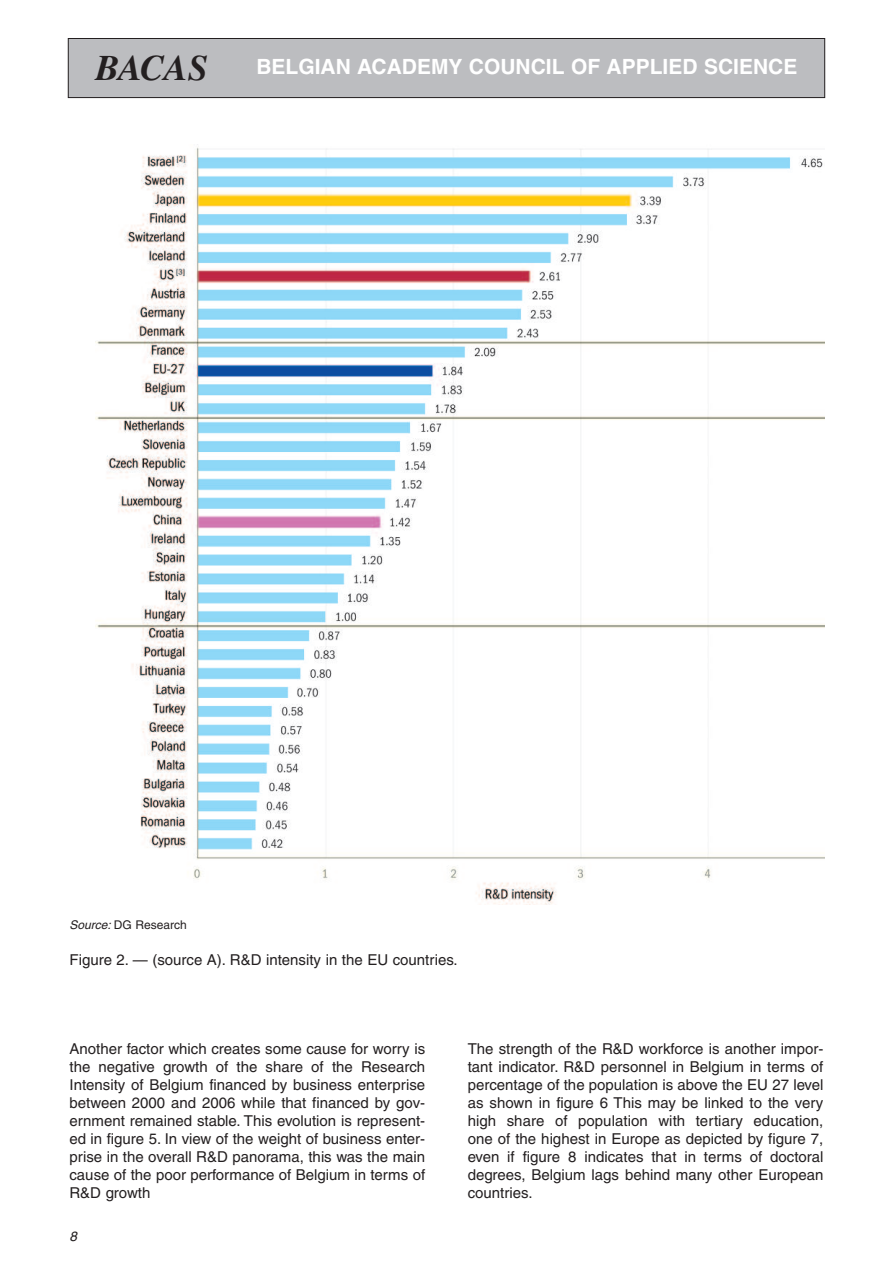
<style>
.page{position:relative;width:893px;height:1263px;background:#fff}
.page>*{position:absolute;margin:0;border:0;box-sizing:border-box;transform-origin:0 0}
.t1{font:italic 700 36px "Times";letter-spacing:-.01em;color:#231f20}
.t2{font:700 21px "Helvetica";color:#fff}
.t3{font:15px/18px "Helvetica";color:#231f20;text-align:justify}
.t4{font:italic 13.5px "Helvetica";color:#231f20}
.t5{font:12px "Helvetica";color:#231f20}
.s1{font-style:italic}
</style>
<div class="page">
<div style="left:68px;top:38px;width:757px;height:60px;background:#bcbdc0"></div>
<div style="left:68px;top:38px;width:757px;height:60px;border:1px solid #231f20"></div>
<img style="left:95px;top:147px;width:730px;height:757px">
<h1 class="t1" style="left:95px;top:55px;width:114px">BACAS</h1>
<h2 class="t2" style="left:256px;top:59px;width:543px">BELGIAN ACADEMY COUNCIL OF APPLIED SCIENCE</h2>
<p class="t5" style="left:70px;top:920px;width:119px"><span class="s1">Source:</span> DG Research</p>
<p class="t3" style="left:70px;top:952px;width:390px">Figure 2. — (source A). R&amp;D intensity in the EU countries.</p>
<p class="t3" style="left:69px;top:1041px;width:357px">Another factor which creates some cause for worry is the negative growth of the share of the Research Intensity of Belgium financed by business enterprise between 2000 and 2006 while that financed by gov&shy;ernment remained stable. This evolution is represent&shy;ed in figure 5. In view of the weight of business enter&shy;prise in the overall R&amp;D panorama, this was the main cause of the poor performance of Belgium in terms of R&amp;D growth</p>
<p class="t3" style="left:468px;top:1041px;width:357px">The strength of the R&amp;D workforce is another impor&shy;tant indicator. R&amp;D personnel in Belgium in terms of percentage of the population is above the EU 27 level as shown in figure 6 This may be linked to the very high share of population with tertiary education, one of the highest in Europe as depicted by figure 7, even if figure 8 indicates that in terms of doctoral degrees, Belgium lags behind many other European countries.</p>
<p class="t4" style="left:70px;top:1231px;width:9px">8</p>
</div>
